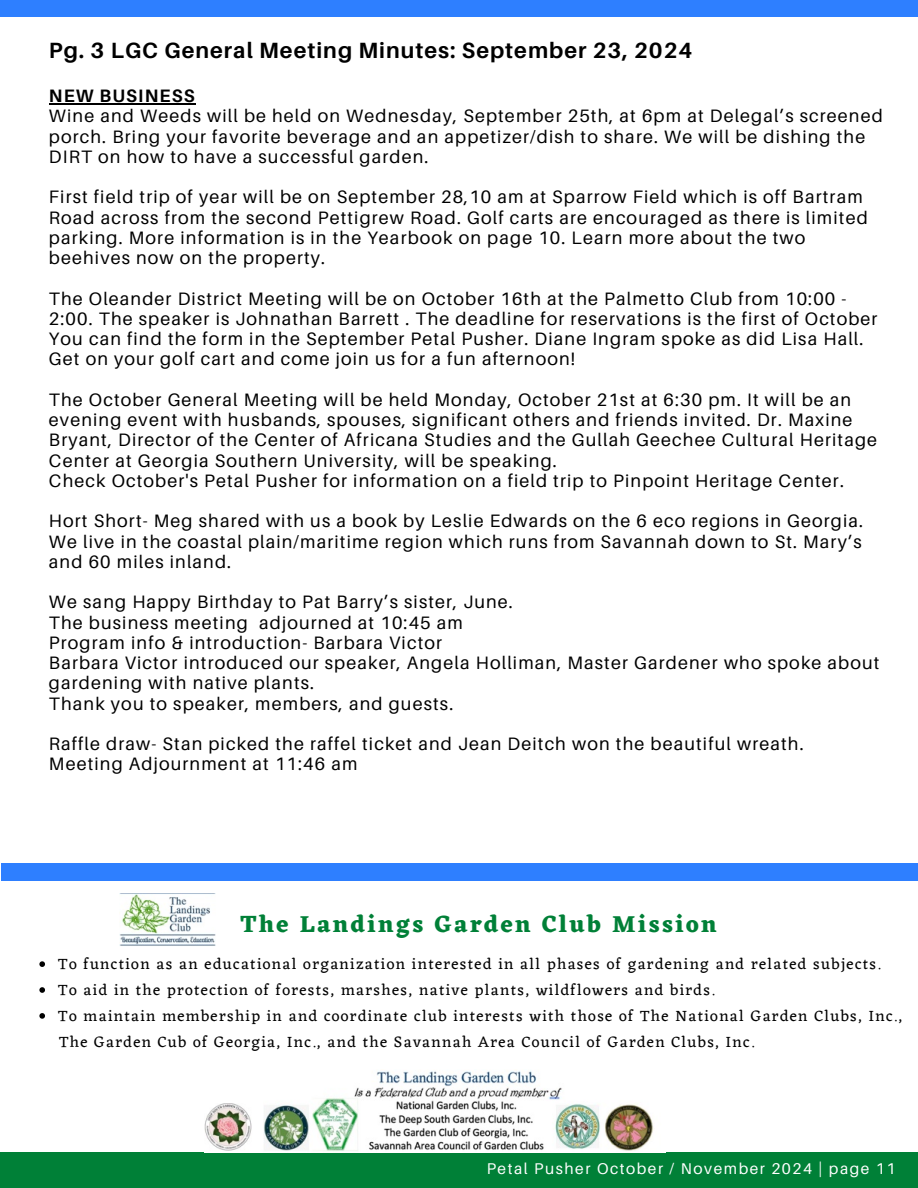
<style>
.page{position:relative;width:918px;height:1188px;background:#fff}
.page>*{position:absolute;margin:0;border:0;box-sizing:border-box;transform-origin:0 0}
.t1{font:700 24px "Eczar";letter-spacing:.1em;color:#008037}
.t2{font:700 22.05px "Aileron";letter-spacing:.045em;color:#000}
.t3{font:18px/20.2px "Aileron";letter-spacing:.065em;color:#000}
.t4{font:700 18px "Aileron";letter-spacing:.065em;color:#000}
.t5{font:15.75px/25.8px "Eczar";letter-spacing:.085em;color:#000}
.t6{font:15.6px "Aileron";letter-spacing:.1em;color:#fff}
</style>
<div class="page">
<svg style="left:39px;top:961px;width:6px;height:6px"></svg>
<svg style="left:39px;top:987px;width:6px;height:6px"></svg>
<svg style="left:39px;top:1013px;width:6px;height:6px"></svg>
<div style="left:0;top:1153px;width:918px;height:35px;background:#008037"></div>
<img style="left:263px;top:1070px;width:391px;height:81px">
<img style="left:120px;top:893px;width:95px;height:53px">
<div style="left:0;top:0;width:918px;height:17px;background:#2e7fff"></div>
<div style="left:1px;top:864px;width:917px;height:16px;background:#2e7fff"></div>
<hr style="left:49px;top:103px;width:147px;height:1px;background:#000">
<img style="left:205px;top:1103px;width:47px;height:48px">
<p class="t2" style="left:49px;top:37px;width:645px">Pg. 3 LGC General Meeting Minutes: September 23, 2024</p>
<p class="t4" style="left:49px;top:85px;width:147px">NEW BUSINESS</p>
<p class="t3" style="left:49px;top:106px;width:835px">Wine and Weeds will be held on Wednesday, September 25th, at 6pm at Delegal’s screened porch. Bring your favorite beverage and an appetizer/dish to share. We will be dishing the<br>DIRT on how to have a successful garden.</p>
<p class="t3" style="left:49px;top:187px;width:820px">First field trip of year will be on September 28,10 am at Sparrow Field which is off Bartram Road across from the second Pettigrew Road. Golf carts are encouraged as there is limited parking. More information is in the Yearbook on page 10. Learn more about the two beehives now on the property.</p>
<p class="t3" style="left:49px;top:288px;width:830px">The Oleander District Meeting will be on October 16th at the Palmetto Club from 10:00 - 2:00. The speaker is Johnathan Barrett . The deadline for reservations is the first of October You can find the form in the September Petal Pusher. Diane Ingram spoke as did Lisa Hall.<br>Get on your golf cart and come join us for a fun afternoon!</p>
<p class="t3" style="left:49px;top:389px;width:830px">The October General Meeting will be held Monday, October 21st at 6:30 pm. It will be an evening event with husbands, spouses, significant others and friends invited. Dr. Maxine Bryant, Director of the Center of Africana Studies and the Gullah Geechee Cultural Heritage Center at Georgia Southern University, will be speaking.<br>Check October's Petal Pusher for information on a field trip to Pinpoint Heritage Center.</p>
<p class="t3" style="left:49px;top:511px;width:816px;text-align:justify">Hort Short- Meg shared with us a book by Leslie Edwards on the 6 eco regions in Georgia.<br>We live in the coastal plain/maritime region which runs from Savannah down to St. Mary’s and 60 miles inland.</p>
<p class="t3" style="left:49px;top:592px;width:832px">We sang Happy Birthday to Pat Barry’s sister, June.<br>The business meeting adjourned at 10:45 am<br>Program info &amp; introduction- Barbara Victor<br>Barbara Victor introduced our speaker, Angela Holliman, Master Gardener who spoke about gardening with native plants.<br>Thank you to speaker, members, and guests.</p>
<p class="t3" style="left:49px;top:733px;width:756px">Raffle draw- Stan picked the raffel ticket and Jean Deitch won the beautiful wreath.<br>Meeting Adjournment at 11:46 am</p>
<h1 class="t1" style="left:240px;top:909px;width:478px">The Landings Garden Club Mission</h1>
<p class="t5" style="left:58px;top:951px;width:845px">To function as an educational organization interested in all phases of gardening and related subjects.<br>To aid in the protection of forests, marshes, native plants, wildflowers and birds.<br>To maintain membership in and coordinate club interests with those of The National Garden Clubs, Inc., The Garden Cub of Georgia, Inc., and the Savannah Area Council of Garden Clubs, Inc.</p>
<p class="t6" style="left:487px;top:1159px;width:410px">Petal Pusher October / November 2024 | page 11</p>
</div>
